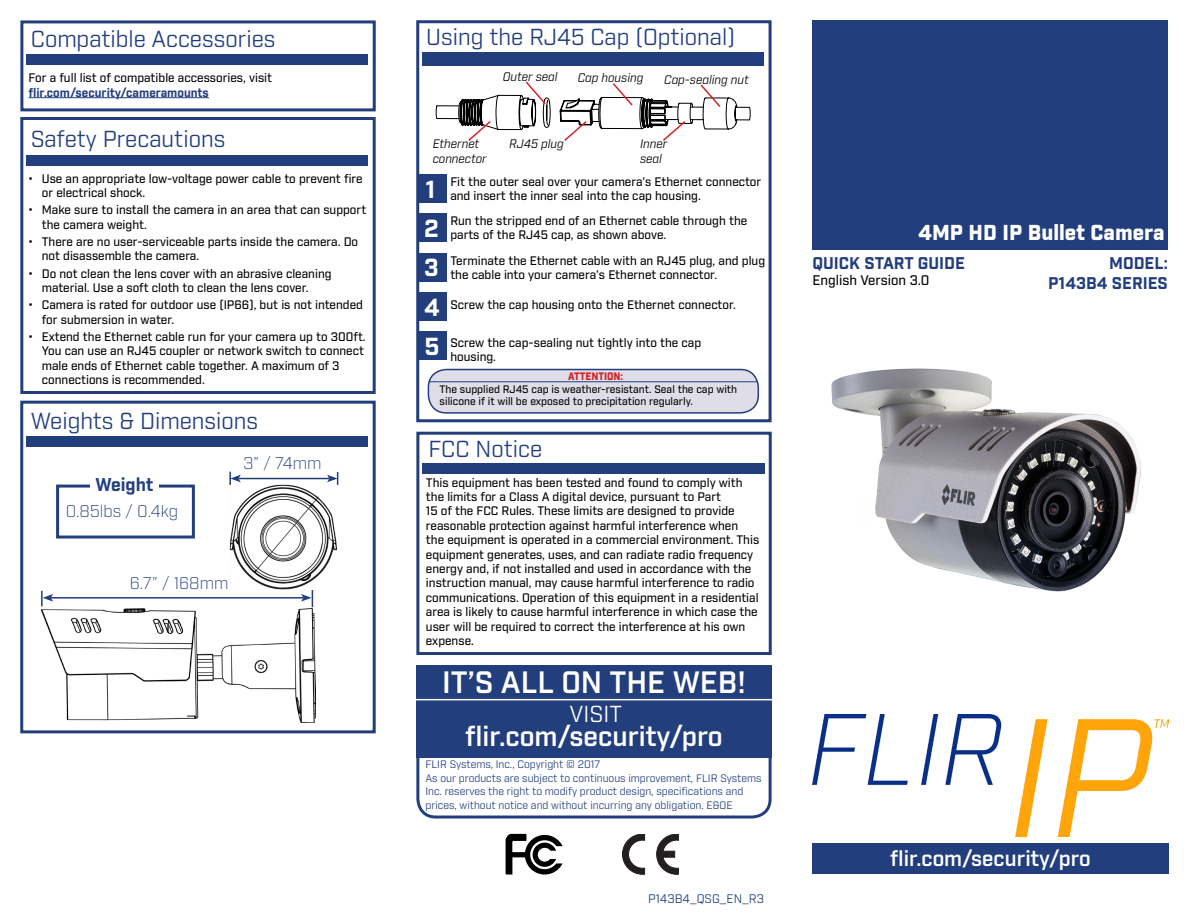
<style>
.page{position:relative;width:1188px;height:918px;background:#fff}
.page>*{position:absolute;margin:0;border:0;box-sizing:border-box;transform-origin:0 0}
.t1{font:600 30px "Industry";color:#fff}
.t2{font:600 27px "Industry";color:#fff}
.t3{font:700 24px/39.3px "Industry";color:#fff}
.t4{font:22.5px "Industry";color:#223e7d}
.t5{font:22.5px "Industry";color:#fff}
.t6{font:600 21px "Industry";color:#fff}
.t7{font:900 21px "Industry";color:#fff}
.t8{font:700 18px "Industry";color:#223e7d}
.t9{font:700 16.5px/19.8px "Industry";color:#223e7d;text-align:right}
.t10{font:300 16.5px "Industry";color:#223e7d}
.t11{font:500 13.5px "Industry";color:#000}
.t12{font:500 12px/14.4px "Industry";color:#000}
.t13{font:italic 12px/14.4px "Industry";color:#000}
.t14{font:700 12px "Industry";color:#223e7d}
.t15{font:12px "Industry";color:#223e7d}
.t16{font:10.5px/13.5px "Industry";color:#223e7d}
.t17{font:500 10.5px/12.6px "Industry";color:#000}
.t18{font:900 10.5px "Industry";color:#d2232a;scale:.94 1}
</style>
<div class="page">
<div style="left:20px;top:20px;width:356px;height:91px;border:3px solid #223e7d"></div>
<div style="left:416px;top:432px;width:356px;height:223px;border:3px solid #223e7d"></div>
<div style="left:20px;top:401px;width:356px;height:332px;border:3px solid #223e7d"></div>
<div style="left:20px;top:117px;width:356px;height:277px;border:3px solid #223e7d"></div>
<img style="left:812px;top:714px;width:356px;height:123px">
<div style="left:812px;top:21px;width:356px;height:229px;background:#223e7d"></div>
<div style="left:812px;top:843px;width:357px;height:31px;background:#223e7d"></div>
<div style="left:416px;top:20px;width:356px;height:402px;border:3px solid #223e7d"></div>
<svg style="left:506px;top:834px;width:57px;height:41px"></svg>
<svg style="left:622px;top:834px;width:57px;height:40px"></svg>
<svg style="left:436px;top:81px;width:314px;height:60px"></svg>
<div style="left:416px;top:665px;width:356px;height:92px;background:#223e7d"></div>
<div style="left:416px;top:669px;width:356px;height:150px;border:3px solid #223e7d;border-radius:18px"></div>
<div style="left:27px;top:55px;width:341px;height:10px;background:#223e7d"></div>
<hr style="left:411px;top:699px;width:366px;height:1px;background:#fff">
<div style="left:422px;top:463px;width:343px;height:11px;background:#223e7d"></div>
<hr style="left:28px;top:97px;width:181px;height:1px;background:#223e7d">
<div style="left:27px;top:155px;width:341px;height:10px;background:#223e7d"></div>
<div style="left:27px;top:436px;width:341px;height:11px;background:#223e7d"></div>
<hr style="left:238px;top:478px;width:91px;height:1px;background:#223e7d">
<div style="left:56px;top:485px;width:139px;height:54px;border:3px solid #223e7d"></div>
<div style="left:90px;top:477px;width:69px;height:22px;background:#fff"></div>
<div style="left:423px;top:52px;width:341px;height:13px;background:#223e7d"></div>
<div style="left:428px;top:370px;width:330px;height:43px;background:#dfdee8;border-radius:18px"></div>
<div style="left:428px;top:369px;width:331px;height:45px;border:2px solid #223e7d;border-radius:18px"></div>
<hr style="left:429px;top:381px;width:328px;height:1px;background:#223e7d">
<div style="left:417px;top:175px;width:30px;height:28px;background:#223e7d"></div>
<div style="left:417px;top:214px;width:30px;height:28px;background:#223e7d"></div>
<div style="left:417px;top:253px;width:30px;height:28px;background:#223e7d"></div>
<div style="left:417px;top:292px;width:30px;height:29px;background:#223e7d"></div>
<div style="left:418px;top:332px;width:29px;height:28px;background:#223e7d"></div>
<svg style="left:327px;top:472px;width:11px;height:12px"></svg>
<hr style="left:51px;top:597px;width:252px;height:2px;background:#223e7d">
<svg style="left:301px;top:590px;width:12px;height:17px"></svg>
<svg style="left:41px;top:591px;width:12px;height:15px"></svg>
<img style="left:230px;top:484px;width:108px;height:106px">
<img style="left:831px;top:368px;width:310px;height:224px">
<img style="left:42px;top:608px;width:274px;height:114px">
<svg style="left:229px;top:472px;width:12px;height:13px"></svg>
<h3 class="t4" style="left:31px;top:25px;width:246px">Compatible Accessories</h3>
<p class="t12" style="left:28px;top:71px;width:245px">For a full list of compatible accessories, visit</p>
<p class="t14" style="left:28px;top:85px;width:182px">flir.com/security/cameramounts</p>
<h3 class="t4" style="left:31px;top:125px;width:196px">Safety Precautions</h3>
<p class="t12" style="left:42px;top:172px;width:322px;text-indent:-14px">• Use an appropriate low-voltage power cable to prevent fire or electrical shock.</p>
<p class="t12" style="left:42px;top:203px;width:326px;text-indent:-14px">• Make sure to install the camera in an area that can support the camera weight.</p>
<p class="t12" style="left:42px;top:235px;width:318px;text-indent:-14px">• There are no user-serviceable parts inside the camera. Do not disassemble the camera.</p>
<p class="t12" style="left:42px;top:266px;width:291px;text-indent:-14px">• Do not clean the lens cover with an abrasive cleaning material. Use a soft cloth to clean the lens cover.</p>
<p class="t12" style="left:42px;top:298px;width:323px;text-indent:-14px">• Camera is rated for outdoor use (IP66), but is not intended for submersion in water.</p>
<p class="t12" style="left:42px;top:330px;width:325px;text-indent:-14px">• Extend the Ethernet cable run for your camera up to 300ft.<br>You can use an RJ45 coupler or network switch to connect male ends of Ethernet cable together. A maximum of 3 connections is recommended.</p>
<h3 class="t4" style="left:31px;top:407px;width:229px">Weights &amp; Dimensions</h3>
<h3 class="t10" style="left:243px;top:454px;width:80px">3” / 74mm</h3>
<h3 class="t10" style="left:66px;top:501px;width:114px">0.85lbs / 0.4kg</h3>
<h3 class="t8" style="left:95px;top:474px;width:60px">Weight</h3>
<h3 class="t10" style="left:130px;top:573px;width:100px">6.7” / 168mm</h3>
<h3 class="t4" style="left:426px;top:23px;width:310px">Using the RJ45 Cap (Optional)</h3>
<p class="t13" style="left:503px;top:69px;width:56px">Outer seal</p>
<p class="t13" style="left:578px;top:71px;width:67px">Cap housing</p>
<p class="t13" style="left:664px;top:73px;width:86px">Cap-sealing nut</p>
<p class="t13" style="left:433px;top:137px;width:55px">Ethernet connector</p>
<p class="t13" style="left:509px;top:136px;width:56px">RJ45 plug</p>
<p class="t13" style="left:640px;top:137px;width:29px">Inner seal</p>
<h3 class="t3" style="left:424px;top:171px;width:17px">1<br>2<br>3<br>4</h3>
<p class="t12" style="left:450px;top:174px;width:313px">Fit the outer seal over your camera’s Ethernet connector and insert the inner seal into the cap housing.</p>
<p class="t12" style="left:450px;top:214px;width:298px">Run the stripped end of an Ethernet cable through the parts of the RJ45 cap, as shown above.</p>
<p class="t12" style="left:450px;top:254px;width:316px">Terminate the Ethernet cable with an RJ45 plug, and plug the cable into your camera’s Ethernet connector.</p>
<p class="t12" style="left:450px;top:298px;width:287px">Screw the cap housing onto the Ethernet connector.</p>
<p class="t12" style="left:450px;top:335px;width:252px">Screw the cap-sealing nut tightly into the cap housing.</p>
<h3 class="t3" style="left:425px;top:328px;width:17px">5</h3>
<p class="t18" style="left:568px;top:370px;width:60px">ATTENTION:</p>
<p class="t17" style="left:440px;top:383px;width:299px">The supplied RJ45 cap is weather-resistant. Seal the cap with silicone if it will be exposed to precipitation regularly.</p>
<h3 class="t4" style="left:428px;top:435px;width:115px">FCC Notice</h3>
<p class="t12" style="left:426px;top:476px;width:335px">This equipment has been tested and found to comply with the limits for a Class A digital device, pursuant to Part<br>15 of the FCC Rules. These limits are designed to provide reasonable protection against harmful interference when the equipment is operated in a commercial environment. This equipment generates, uses, and can radiate radio frequency energy and, if not installed and used in accordance with the instruction manual, may cause harmful interference to radio communications. Operation of this equipment in a residential area is likely to cause harmful interference in which case the user will be required to correct the interference at his own expense.</p>
<h1 class="t1" style="left:442px;top:664px;width:305px">IT’S ALL ON THE WEB!</h1>
<h3 class="t5" style="left:569px;top:700px;width:54px">VISIT</h3>
<h2 class="t2" style="left:465px;top:720px;width:259px">flir.com/security/pro</h2>
<p class="t16" style="left:425px;top:758px;width:338px">FLIR Systems, Inc., Copyright © 2017<br>As our products are subject to continuous improvement, FLIR Systems Inc. reserves the right to modify product design, specifications and prices, without notice and without incurring any obligation. E&amp;OE</p>
<p class="t15" style="left:648px;top:891px;width:117px">P143B4_QSG_EN_R3</p>
<h3 class="t7" style="left:918px;top:219px;width:248px">4MP HD IP Bullet Camera</h3>
<h3 class="t9" style="left:812px;top:254px;width:154px">QUICK START GUIDE</h3>
<p class="t11" style="left:812px;top:273px;width:119px">English Version 3.0</p>
<h3 class="t9" style="left:1048px;top:254px;width:121px">MODEL:<br>P143B4 SERIES</h3>
<h3 class="t6" style="left:890px;top:845px;width:202px">flir.com/security/pro</h3>
</div>
